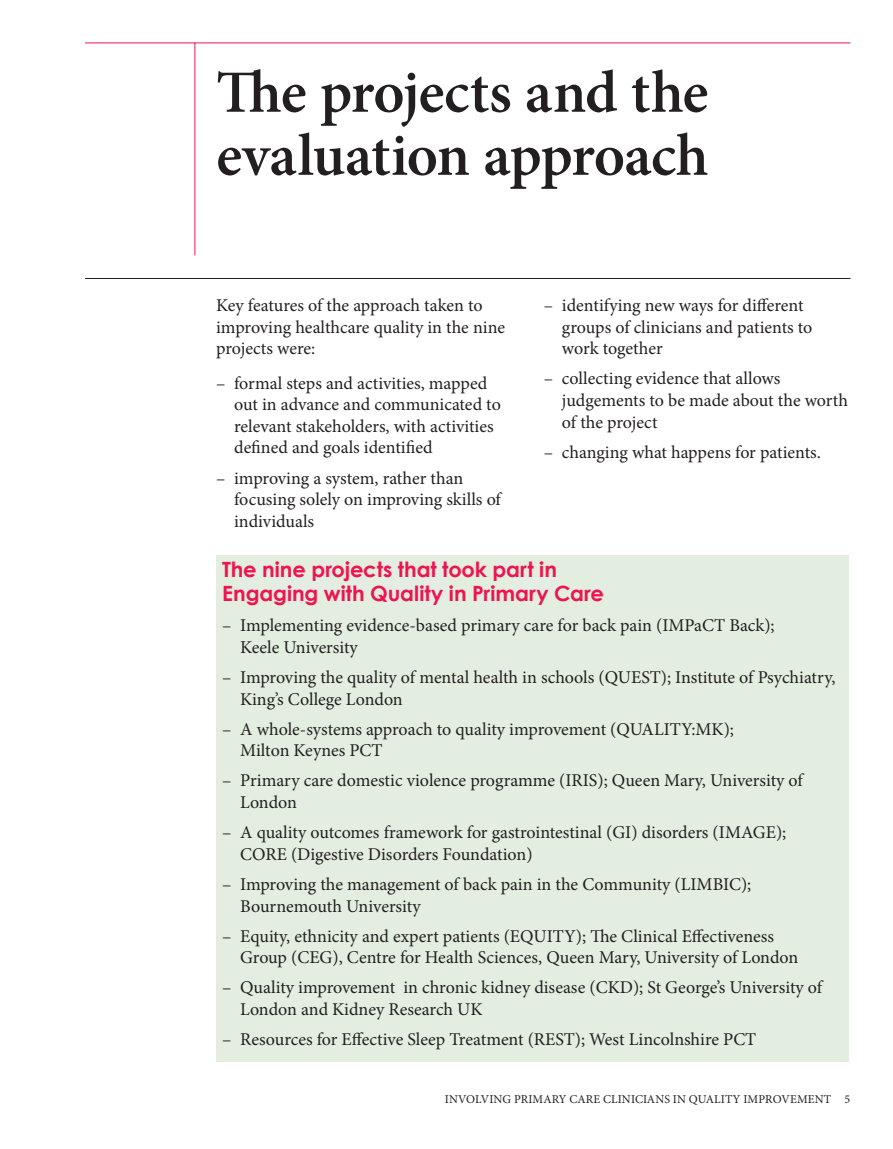
<style>
.page{position:relative;width:893px;height:1149px;background:#fff}
.page>*{position:absolute;margin:0;border:0;box-sizing:border-box;transform-origin:0 0}
.t1{font:600 60px/63px "Minion Pro";letter-spacing:-.015em;color:#231f20}
.t2{font:700 21px/24px "Century Gothic";color:#ed1450}
.t3{font:18px/21.6px "Minion Pro";color:#231f20}
.t4{font:12px "Minion Pro";letter-spacing:.01em;color:#231f20}
</style>
<div class="page">
<hr style="left:85px;top:43px;width:765px;height:1px;background:#ed1450">
<hr style="left:85px;top:278px;width:765px;height:1px;background:#231f20">
<hr style="left:195px;top:43px;width:1px;height:212px;background:#ed1450">
<div style="left:216px;top:555px;width:633px;height:506px;background:#e3ede0"></div>
<h2 class="t1" style="left:216px;top:61px;width:494px">The projects and the evaluation approach</h2>
<p class="t3" style="left:216px;top:294px;width:290px">Key features of the approach taken to improving healthcare quality in the nine projects were:</p>
<p class="t3" style="left:234px;top:372px;width:268px;text-indent:-18px">– formal steps and activities, mapped out in advance and communicated to relevant stakeholders, with activities defined and goals identified</p>
<p class="t3" style="left:234px;top:467px;width:268px;text-indent:-18px">– improving a system, rather than focusing solely on improving skills of individuals</p>
<p class="t3" style="left:562px;top:294px;width:252px;text-indent:-18px">– identifying new ways for different groups of clinicians and patients to work together</p>
<p class="t3" style="left:562px;top:368px;width:288px;text-indent:-18px">– collecting evidence that allows judgements to be made about the worth of the project</p>
<p class="t3" style="left:544px;top:441px;width:278px">– changing what happens for patients.</p>
<h3 class="t2" style="left:222px;top:556px;width:383px">The nine projects that took part in<br>Engaging with Quality in Primary Care</h3>
<p class="t3" style="left:240px;top:614px;width:536px;text-indent:-18px">– Implementing evidence-based primary care for back pain (IMPaCT Back);<br>Keele University</p>
<p class="t3" style="left:240px;top:666px;width:597px;text-indent:-18px">– Improving the quality of mental health in schools (QUEST); Institute of Psychiatry,<br>King’s College London</p>
<p class="t3" style="left:240px;top:718px;width:495px;text-indent:-18px">– A whole-systems approach to quality improvement (QUALITY:MK);<br>Milton Keynes PCT</p>
<p class="t3" style="left:240px;top:769px;width:564px;text-indent:-18px">– Primary care domestic violence programme (IRIS); Queen Mary, University of<br>London</p>
<p class="t3" style="left:240px;top:821px;width:548px;text-indent:-18px">– A quality outcomes framework for gastrointestinal (GI) disorders (IMAGE);<br>CORE (Digestive Disorders Foundation)</p>
<p class="t3" style="left:240px;top:873px;width:513px;text-indent:-18px">– Improving the management of back pain in the Community (LIMBIC);<br>Bournemouth University</p>
<p class="t3" style="left:240px;top:924px;width:560px;text-indent:-18px">– Equity, ethnicity and expert patients (EQUITY); The Clinical Effectiveness<br>Group (CEG), Centre for Health Sciences, Queen Mary, University of London</p>
<p class="t3" style="left:240px;top:976px;width:584px;text-indent:-18px">– Quality improvement in chronic kidney disease (CKD); St George’s University of<br>London and Kidney Research UK</p>
<p class="t3" style="left:222px;top:1028px;width:536px">– Resources for Effective Sleep Treatment (REST); West Lincolnshire PCT</p>
<p class="t4" style="left:445px;top:1090px;width:407px">INVOLVING PRIMARY CARE CLINICIANS IN QUALITY IMPROVEMENT 5</p>
</div>
